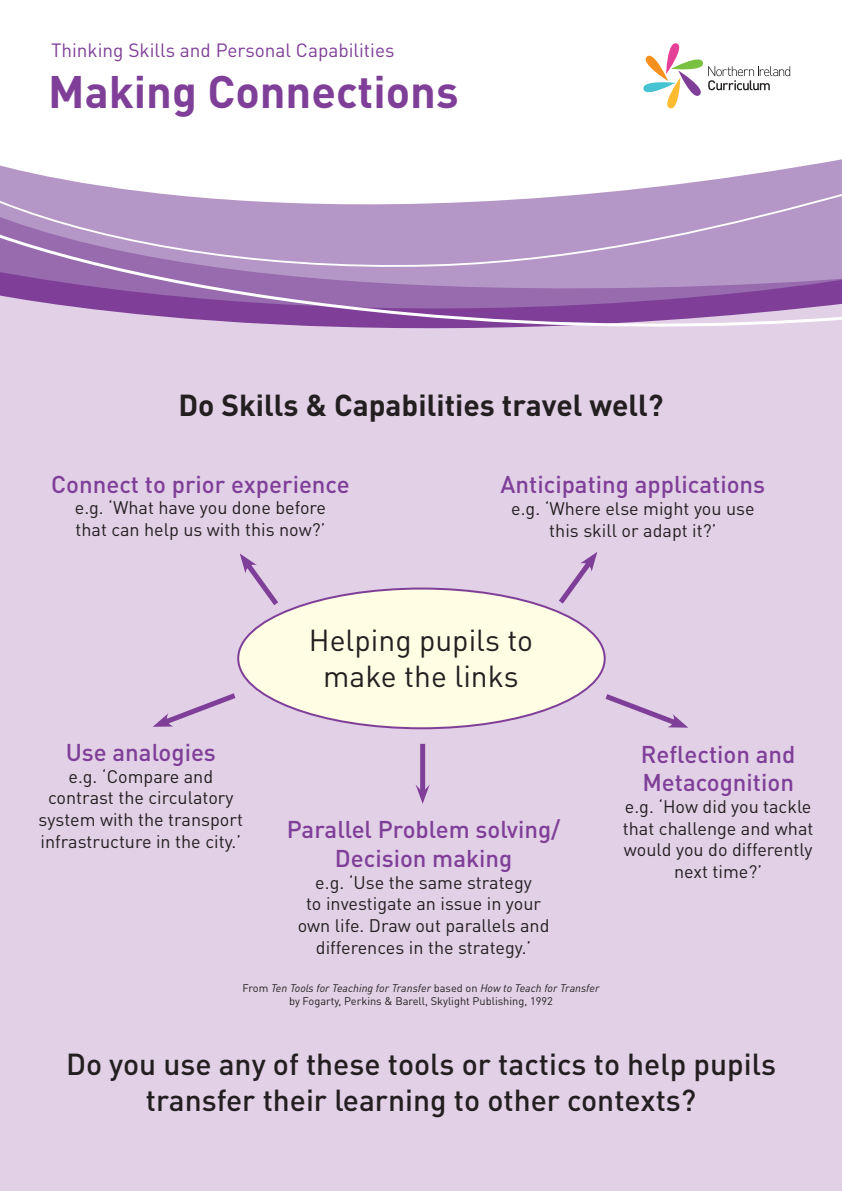
<style>
.page{position:relative;width:842px;height:1191px;background:#fff}
.page>*{position:absolute;margin:0;border:0;box-sizing:border-box;transform-origin:0 0}
.t1{font:700 45px "DIN Pro";color:#7f3f98}
.t2{font:500 30px/36px "DIN Pro";color:#231f20;text-align:center}
.t3{font:700 30px "DIN Pro";color:#231f20}
.t4{font:30px/36px "DIN Pro";color:#231f20;text-align:center}
.t5{font:500 24px/28.8px "DIN Pro";color:#7f3f98;text-align:center}
.t6{font:19px "DIN Pro";color:#7f3f98}
.t7{font:18px/21.6px "DIN Pro";color:#231f20;text-align:center}
.t8{font:11px/13.2px "DIN Pro";color:#231f20;text-align:center}
.s1{font-style:italic}
</style>
<div class="page">
<div style="left:0;top:366px;width:842px;height:825px;background:#e1d0e6"></div>
<div style="left:0;top:353px;width:842px;height:13px;background:#e1d0e6"></div>
<div style="left:0;top:328px;width:842px;height:25px;background:#e1d0e6"></div>
<svg style="left:0;top:159px;width:842px;height:30px"></svg>
<svg style="left:0;top:189px;width:842px;height:36px"></svg>
<svg style="left:0;top:225px;width:842px;height:103px;background:#aa85bd"></svg>
<svg style="left:643px;top:43px;width:147px;height:65px"></svg>
<div style="left:238px;top:589px;width:367px;height:139px;background:#fffde3;border-radius:50%"></div>
<div style="left:420px;top:744px;width:5px;height:49px;background:#7f3f98"></div>
<svg style="left:416px;top:784px;width:14px;height:20px"></svg>
<svg style="left:153px;top:689px;width:88px;height:40px;background:#d4bcdb"></svg>
<svg style="left:239px;top:553px;width:44px;height:58px;background:#d4bcdb"></svg>
<svg style="left:600px;top:690px;width:88px;height:40px;background:#d4bcdb"></svg>
<svg style="left:554px;top:552px;width:44px;height:57px;background:#d3bcdb"></svg>
<p class="t6" style="left:51px;top:44px;width:345px">Thinking Skills and Personal Capabilities</p>
<h1 class="t1" style="left:48px;top:76px;width:412px">Making Connections</h1>
<h2 class="t3" style="left:178px;top:395px;width:487px">Do Skills &amp; Capabilities travel well?</h2>
<h3 class="t5" style="left:51px;top:473px;width:300px">Connect to prior experience</h3>
<p class="t7" style="left:75px;top:499px;width:253px;text-align:left">e.g. ‘What have you done before that can help us with this now?’</p>
<h3 class="t5" style="left:501px;top:473px;width:266px">Anticipating applications</h3>
<p class="t7" style="left:511px;top:500px;width:245px">e.g. ‘Where else might you use this skill or adapt it?’</p>
<h3 class="t5" style="left:66px;top:741px;width:152px">Use analogies</h3>
<p class="t7" style="left:39px;top:768px;width:206px">e.g. ‘Compare and contrast the circulatory system with the transport infrastructure in the city.’</p>
<h2 class="t4" style="left:309px;top:626px;width:226px">Helping pupils to make the links</h2>
<h3 class="t5" style="left:287px;top:818px;width:275px">Parallel Problem solving/<br>Decision making</h3>
<p class="t7" style="left:298px;top:874px;width:253px">e.g. ‘Use the same strategy<br>to investigate an issue in your own life. Draw out parallels and differences in the strategy.’</p>
<p class="t8" style="left:243px;top:983px;width:358px">From <span class="s1">Ten Tools for Teaching for Transfer</span> based on <span class="s1">How to Teach for Transfer </span>by Fogarty, Perkins &amp; Barell, Skylight Publishing, 1992</p>
<h3 class="t5" style="left:641px;top:743px;width:156px;text-align:left">Reflection and<br>Metacognition</h3>
<p class="t7" style="left:623px;top:798px;width:192px">e.g. ‘How did you tackle that challenge and what would you do differently next time?’</p>
<h2 class="t2" style="left:66px;top:1050px;width:711px">Do you use any of these tools or tactics to help pupils transfer their learning to other contexts?</h2>
</div>
